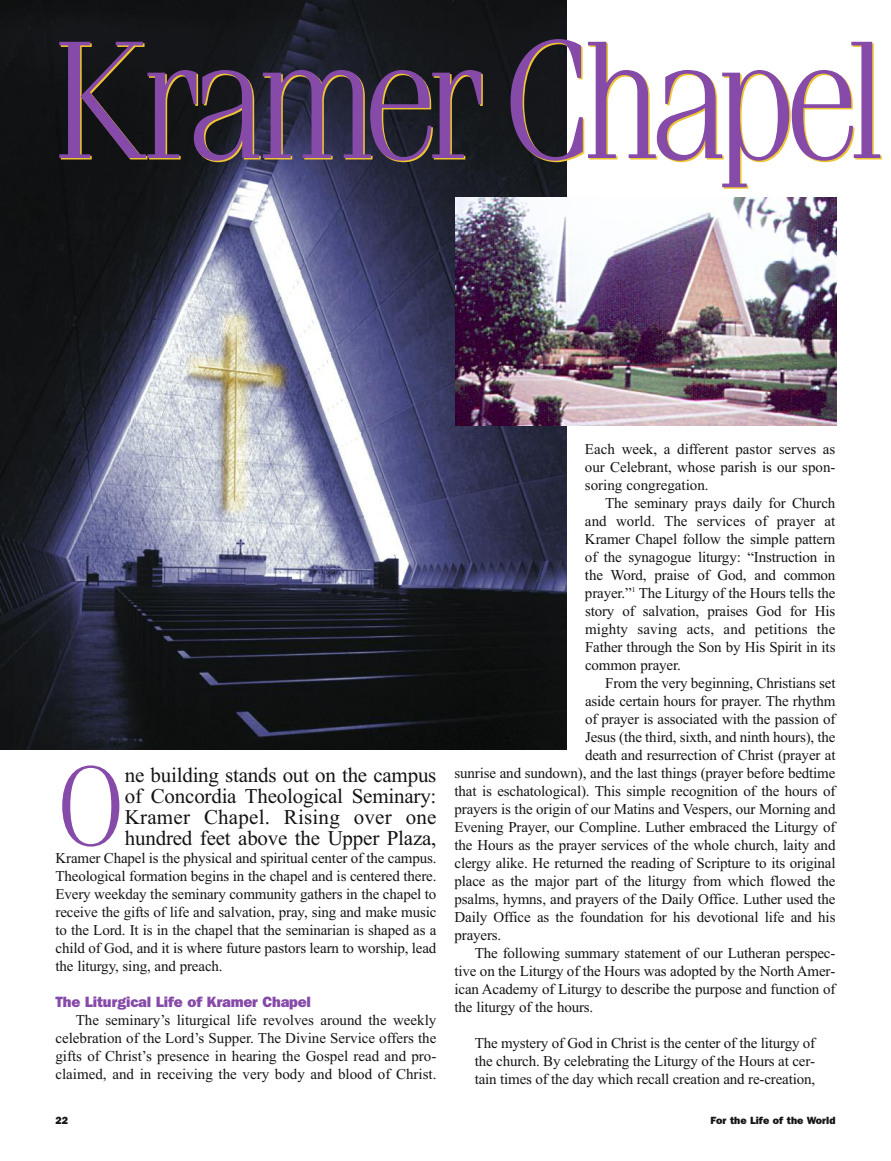
<style>
.page{position:relative;width:891px;height:1161px;background:#fff}
.page>*{position:absolute;margin:0;border:0;box-sizing:border-box;transform-origin:0 0}
.t1{font:300 168px "Fenice";letter-spacing:-.09em;color:#efc530}
.t2{font:300 112.05px "Fenice";color:#864aa9}
.t3{font:21px/21px "Times New Roman";letter-spacing:-.01em;color:#141414;text-align:justify}
.t4{font:15px/18px "Times New Roman";letter-spacing:-.01em;color:#141414;text-align:justify}
.t5{font:800 15px "Franklin Gothic";letter-spacing:-.01em;color:#864aa9}
.t6{font:800 10.5px "Franklin Gothic";color:#141414}
.s1{color:#864aa9}
</style>
<div class="page">
<img style="left:0;top:0;width:567px;height:749px">
<img style="left:455px;top:197px;width:382px;height:228px">
<h1 class="t1" style="left:49px;top:43px;width:841px"><span class="s1">Krame</span>r Chapel</h1>
<h2 class="t2" style="left:56px;top:767px;width:72px">O</h2>
<h3 class="t3" style="left:125px;top:764px;width:313px">ne building stands out on the campus of Concordia Theological Seminary:<br>Kramer Chapel. Rising over one hundred feet above the Upper Plaza,</h3>
<p class="t4" style="left:55px;top:849px;width:382px">Kramer Chapel is the physical and spiritual center of the campus.<br>Theological formation begins in the chapel and is centered there.<br>Every weekday the seminary community gathers in the chapel to receive the gifts of life and salvation, pray, sing and make music to the Lord. It is in the chapel that the seminarian is shaped as a child of God, and it is where future pastors learn to worship, lead the liturgy, sing, and preach.</p>
<p class="t5" style="left:55px;top:993px;width:257px">The Liturgical Life of Kramer Chapel</p>
<p class="t4" style="left:55px;top:1011px;width:382px;text-indent:20px">The seminary’s liturgical life revolves around the weekly celebration of the Lord’s Supper. The Divine Service offers the gifts of Christ’s presence in hearing the Gospel read and pro&shy;claimed, and in receiving the very body and blood of Christ.</p>
<p class="t4" style="left:585px;top:439px;width:252px">Each week, a different pastor serves as our Celebrant, whose parish is our spon&shy;soring congregation.</p>
<p class="t4" style="left:585px;top:493px;width:252px;text-indent:20px">The seminary prays daily for Church and world. The services of prayer at Kramer Chapel follow the simple pattern of the synagogue liturgy: “Instruction in the Word, praise of God, and common prayer.”<sup>1</sup> The Liturgy of the Hours tells the story of salvation, praises God for His mighty saving acts, and petitions the Father through the Son by His Spirit in its common prayer.</p>
<p class="t4" style="left:605px;top:673px;width:232px">From the very beginning, Christians set</p>
<p class="t4" style="left:585px;top:691px;width:252px">aside certain hours for prayer. The rhythm</p>
<p class="t4" style="left:585px;top:709px;width:252px">of prayer is associated with the passion of</p>
<p class="t4" style="left:585px;top:727px;width:252px">Jesus (the third, sixth, and ninth hours), the</p>
<p class="t4" style="left:585px;top:745px;width:252px">death and resurrection of Christ (prayer at</p>
<p class="t4" style="left:455px;top:763px;width:382px">sunrise and sundown), and the last things (prayer before bedtime</p>
<p class="t4" style="left:455px;top:781px;width:382px">that is eschatological). This simple recognition of the hours of</p>
<p class="t4" style="left:455px;top:799px;width:382px">prayers is the origin of our Matins and Vespers, our Morning and</p>
<p class="t4" style="left:455px;top:817px;width:382px">Evening Prayer, our Compline. Luther embraced the Liturgy of</p>
<p class="t4" style="left:455px;top:835px;width:382px">the Hours as the prayer services of the whole church, laity and</p>
<p class="t4" style="left:455px;top:853px;width:382px">clergy alike. He returned the reading of Scripture to its original</p>
<p class="t4" style="left:455px;top:871px;width:382px">place as the major part of the liturgy from which flowed the</p>
<p class="t4" style="left:455px;top:889px;width:382px">psalms, hymns, and prayers of the Daily Office. Luther used the</p>
<p class="t4" style="left:455px;top:907px;width:382px">Daily Office as the foundation for his devotional life and his</p>
<p class="t4" style="left:455px;top:925px;width:48px">prayers.</p>
<p class="t4" style="left:475px;top:943px;width:362px">The following summary statement of our Lutheran perspec-</p>
<p class="t4" style="left:455px;top:961px;width:382px">tive on the Liturgy of the Hours was adopted by the North Amer-</p>
<p class="t4" style="left:455px;top:979px;width:382px">ican Academy of Liturgy to describe the purpose and function of</p>
<p class="t4" style="left:455px;top:997px;width:140px">the liturgy of the hours.</p>
<p class="t4" style="left:475px;top:1033px;width:342px">The mystery of God in Christ is the center of the liturgy of the church. By celebrating the Liturgy of the Hours at cer&shy;tain times of the day which recall creation and re-creation,</p>
<p class="t6" style="left:56px;top:1114px;width:14px">22</p>
<p class="t6" style="left:711px;top:1114px;width:126px">For the Life of the World</p>
</div>
